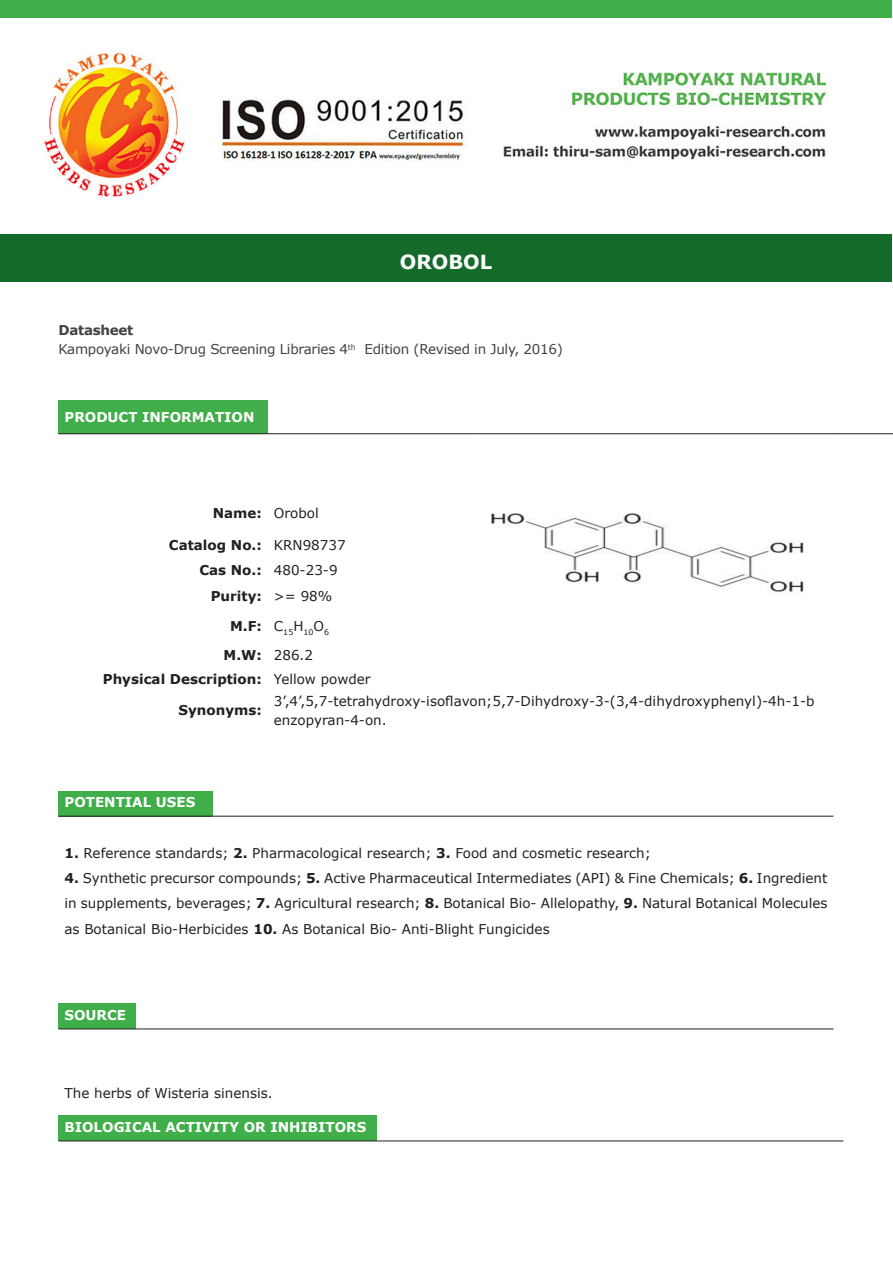
<style>
.page{position:relative;width:893px;height:1263px;background:#fff}
.page>*{position:absolute;margin:0;border:0;box-sizing:border-box;transform-origin:0 0}
.t1{font:700 19.5px "Verdana";color:#fff}
.t2{font:13.5px/25.2px "Verdana";color:#231f20}
.t3{font:700 13.5px "Verdana";color:#fff}
.t4{font:700 13.5px "Verdana";color:#231f20}
.t5{font:13.5px "Verdana";letter-spacing:-.02em;color:#414243}
.t6{font:700 13.5px "Verdana";letter-spacing:-.02em;color:#414243}
.t7{font:7.8px "Verdana";color:#231f20}
.s1{font-weight:700}
</style>
<div class="page">
<div style="left:0;top:0;width:892px;height:17px;background:#40ae49"></div>
<div style="left:1px;top:235px;width:891px;height:47px;background:#136b29"></div>
<div style="left:58px;top:400px;width:210px;height:34px;background:#40ae49"></div>
<hr style="left:58px;top:433px;width:210px;height:1px;background:#231f20">
<hr style="left:268px;top:433px;width:208px;height:1px;background:#231f20">
<hr style="left:476px;top:433px;width:359px;height:1px;background:#231f20">
<hr style="left:835px;top:433px;width:58px;height:1px;background:#231f20">
<img style="left:491px;top:513px;width:313px;height:79px">
<div style="left:58px;top:791px;width:155px;height:25px;background:#40ae49"></div>
<hr style="left:58px;top:816px;width:155px;height:1px;background:#231f20">
<hr style="left:213px;top:816px;width:620px;height:1px;background:#231f20">
<div style="left:58px;top:1004px;width:78px;height:25px;background:#40ae49"></div>
<hr style="left:58px;top:1029px;width:78px;height:1px;background:#231f20">
<hr style="left:136px;top:1029px;width:697px;height:1px;background:#231f20">
<div style="left:58px;top:1116px;width:319px;height:25px;background:#40ae49"></div>
<hr style="left:58px;top:1141px;width:319px;height:1px;background:#231f20">
<hr style="left:377px;top:1141px;width:466px;height:1px;background:#231f20">
<img style="left:43px;top:53px;width:784px;height:144px">
<p class="t1" style="left:400px;top:249px;width:94px">OROBOL</p>
<p class="t6" style="left:58px;top:321px;width:76px">Datasheet</p>
<p class="t5" style="left:58px;top:341px;width:506px">Kampoyaki Novo-Drug Screening Libraries 4<sup>th</sup> Edition (Revised in July, 2016)</p>
<p class="t3" style="left:64px;top:409px;width:192px">PRODUCT INFORMATION</p>
<p class="t4" style="left:213px;top:504px;width:51px">Name:</p>
<p class="t2" style="left:274px;top:501px;width:46px">Orobol</p>
<p class="t4" style="left:169px;top:536px;width:94px">Catalog No.:</p>
<p class="t2" style="left:274px;top:533px;width:73px">KRN98737</p>
<p class="t4" style="left:199px;top:561px;width:64px">Cas No.:</p>
<p class="t2" style="left:274px;top:558px;width:65px">480-23-9</p>
<p class="t4" style="left:211px;top:587px;width:53px">Purity:</p>
<p class="t2" style="left:274px;top:584px;width:60px">&gt;= 98%</p>
<p class="t4" style="left:230px;top:617px;width:33px">M.F:</p>
<p class="t7" style="left:274px;top:628px;width:57px"><sup>C</sup>15<sup>H</sup>10<sup>O</sup>6</p>
<p class="t4" style="left:224px;top:646px;width:40px">M.W:</p>
<p class="t2" style="left:274px;top:642px;width:41px">286.2</p>
<p class="t4" style="left:103px;top:670px;width:161px">Physical Description:</p>
<p class="t2" style="left:274px;top:666px;width:98px">Yellow powder</p>
<p class="t4" style="left:178px;top:702px;width:85px">Synonyms:</p>
<p class="t2" style="left:274px;top:691px;width:542px;line-height:19.2px">3’,4’,5,7-tetrahydroxy-isoflavon;5,7-Dihydroxy-3-(3,4-dihydroxyphenyl)-4h-1-b enzopyran-4-on.</p>
<p class="t3" style="left:64px;top:794px;width:132px">POTENTIAL USES</p>
<p class="t2" style="left:64px;top:841px;width:588px"><span class="s1">1.</span> Reference standards; <span class="s1">2.</span> Pharmacological research; <span class="s1">3.</span> Food and cosmetic research;</p>
<p class="t2" style="left:64px;top:866px;width:764px;text-align:justify"><span class="s1">4.</span> Synthetic precursor compounds; <span class="s1">5.</span> Active Pharmaceutical Intermediates (API) &amp; Fine Chemicals; <span class="s1">6.</span> Ingredient in supplements, beverages; <span class="s1">7.</span> Agricultural research; <span class="s1">8.</span> Botanical Bio- Allelopathy, <span class="s1">9.</span> Natural Botanical Molecules as Botanical Bio-Herbicides <span class="s1">10.</span> As Botanical Bio- Anti-Blight Fungicides</p>
<p class="t3" style="left:64px;top:1006px;width:63px">SOURCE</p>
<p class="t2" style="left:64px;top:1080px;width:210px">The herbs of Wisteria sinensis.</p>
<p class="t3" style="left:64px;top:1118px;width:303px">BIOLOGICAL ACTIVITY OR INHIBITORS</p>
</div>
